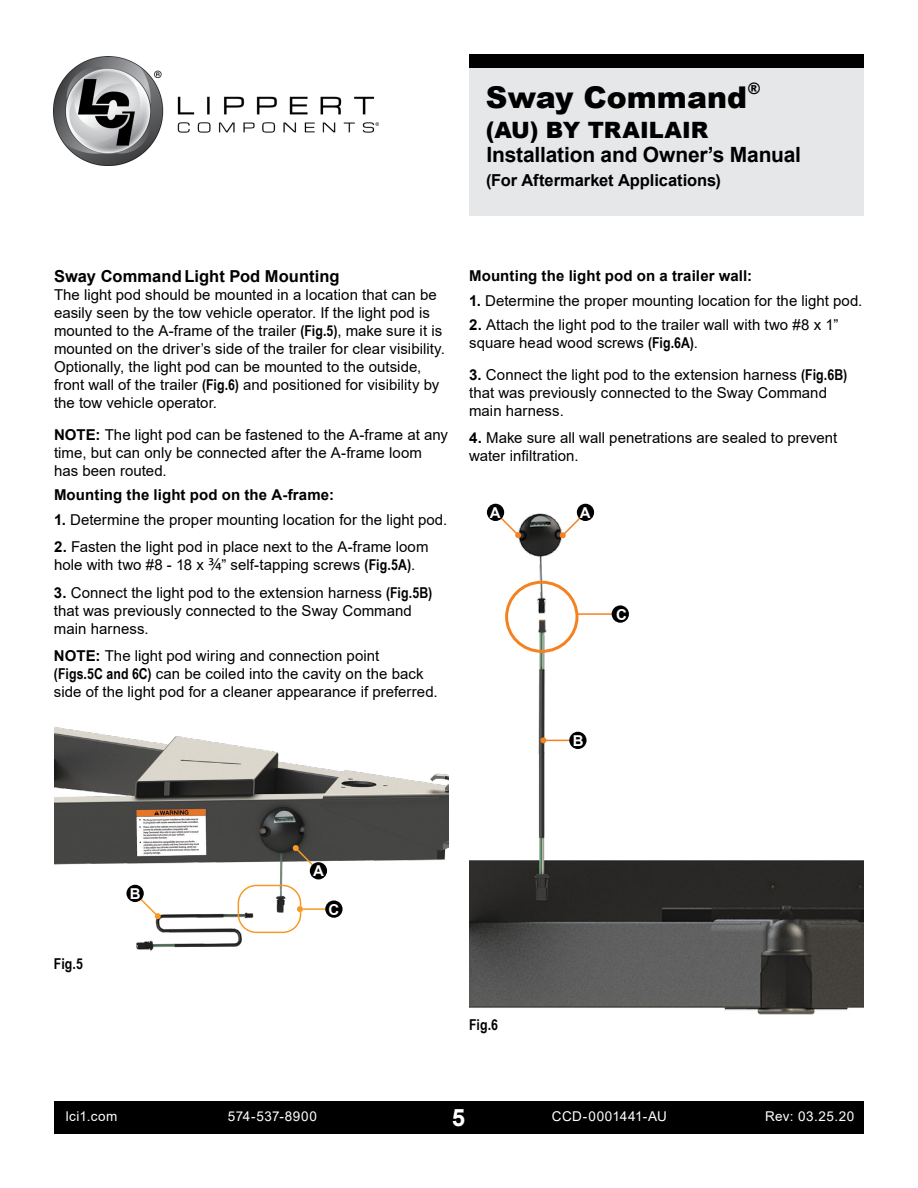
<style>
.page{position:relative;width:918px;height:1188px;background:#fff}
.page>*{position:absolute;margin:0;border:0;box-sizing:border-box;transform-origin:0 0}
.t1{font:900 30px "Arial";color:#000}
.t2{font:700 24px "Arial";color:#fff}
.t3{font:900 22.5px "Arial";color:#000}
.t4{font:700 21px "Arial";letter-spacing:-.01em;color:#000}
.t5{font:700 16.5px "Arial";color:#000}
.t6{font:15px/18px "Arial";letter-spacing:.005em;color:#000}
.t7{font:700 15px "Arial";letter-spacing:.01em;color:#000}
.t8{font:700 15px "Arial Narrow";color:#000}
.t9{font:700 15px "Arial";color:#fff}
.t10{font:13.5px "Arial";letter-spacing:.035em;color:#fff}
.s1{font-family:"Arial Narrow";font-weight:700}
.s2{font-weight:700}
.s3{font-family:"Myriad Pro";font-size:18px}
</style>
<div class="page">
<div style="left:54px;top:1102px;width:810px;height:32px;background:#000"></div>
<img style="left:54px;top:56px;width:325px;height:110px">
<div style="left:469px;top:54px;width:395px;height:162px;background:#e6e7e8"></div>
<div style="left:469px;top:54px;width:395px;height:14px;background:#000"></div>
<img style="left:54px;top:726px;width:395px;height:225px">
<svg style="left:292px;top:845px;width:28px;height:27px"></svg>
<div style="left:310px;top:862px;width:17px;height:17px;background:#000;border-radius:50%"></div>
<svg style="left:133px;top:892px;width:28px;height:27px"></svg>
<div style="left:126px;top:885px;width:18px;height:17px;background:#000;border-radius:50%"></div>
<div style="left:238px;top:885px;width:63px;height:48px;border:2px solid #f89925;border-radius:18px"></div>
<hr style="left:300px;top:908px;width:34px;height:2px;background:#f89925">
<svg style="left:297px;top:906px;width:6px;height:6px"></svg>
<div style="left:325px;top:900px;width:18px;height:18px;background:#000;border-radius:50%"></div>
<img style="left:469px;top:503px;width:395px;height:512px">
<svg style="left:494px;top:511px;width:27px;height:27px"></svg>
<div style="left:487px;top:504px;width:17px;height:17px;background:#000;border-radius:50%"></div>
<svg style="left:559px;top:511px;width:28px;height:28px"></svg>
<div style="left:577px;top:504px;width:17px;height:17px;background:#000;border-radius:50%"></div>
<hr style="left:577px;top:613px;width:40px;height:2px;background:#f58220">
<div style="left:612px;top:605px;width:17px;height:18px;background:#000;border-radius:50%"></div>
<div style="left:505px;top:581px;width:73px;height:72px;border:3px solid #f58220;border-radius:50%"></div>
<hr style="left:543px;top:740px;width:34px;height:1px;background:#f58220">
<svg style="left:540px;top:737px;width:6px;height:6px"></svg>
<div style="left:569px;top:732px;width:18px;height:17px;background:#000;border-radius:50%"></div>
<h1 class="t1" style="left:486px;top:75px;width:276px">Sway Command<sup>®</sup></h1>
<h3 class="t3" style="left:486px;top:113px;width:224px">(AU) BY TRAILAIR</h3>
<h3 class="t4" style="left:487px;top:140px;width:316px">Installation and Owner’s Manual</h3>
<p class="t5" style="left:486px;top:168px;width:236px">(For Aftermarket Applications)</p>
<p class="t5" style="left:54px;top:265px;width:287px">Sway Command Light Pod Mounting</p>
<p class="t6" style="left:54px;top:286px;width:393px">The light pod should be mounted in a location that can be easily seen by the tow vehicle operator. If the light pod is mounted to the A-frame of the trailer <span class="s1">(Fig.5)</span>, make sure it is mounted on the driver’s side of the trailer for clear visibility.<br>Optionally, the light pod can be mounted to the outside, front wall of the trailer <span class="s1">(Fig.6)</span> and positioned for visibility by the tow vehicle operator.</p>
<p class="t6" style="left:54px;top:425px;width:395px"><span class="s2">NOTE:</span> The light pod can be fastened to the A-frame at any time, but can only be connected after the A-frame loom has been routed.</p>
<p class="t7" style="left:54px;top:484px;width:282px">Mounting the light pod on the A-frame:</p>
<p class="t6" style="left:54px;top:511px;width:395px"><span class="s2">1.</span> Determine the proper mounting location for the light pod.</p>
<p class="t6" style="left:54px;top:538px;width:376px"><span class="s2">2.</span> Fasten the light pod in place next to the A-frame loom hole with two #8 - 18 x <span class="s3">3/4</span>” self-tapping screws <span class="s1">(Fig.5A)</span>.</p>
<p class="t6" style="left:54px;top:584px;width:380px"><span class="s2">3.</span> Connect the light pod to the extension harness <span class="s1">(Fig.5B) </span>that was previously connected to the Sway Command main harness.</p>
<p class="t6" style="left:54px;top:647px;width:385px"><span class="s2">NOTE:</span> The light pod wiring and connection point<br><span class="s1">(Figs.5C and 6C)</span> can be coiled into the cavity on the back side of the light pod for a cleaner appearance if preferred.</p>
<p class="t7" style="left:469px;top:265px;width:285px">Mounting the light pod on a trailer wall:</p>
<p class="t6" style="left:469px;top:291px;width:395px"><span class="s2">1.</span> Determine the proper mounting location for the light pod.</p>
<p class="t6" style="left:469px;top:316px;width:371px"><span class="s2">2.</span> Attach the light pod to the trailer wall with two #8 x 1” square head wood screws <span class="s1">(Fig.6A)</span>.</p>
<p class="t6" style="left:469px;top:366px;width:380px"><span class="s2">3.</span> Connect the light pod to the extension harness <span class="s1">(Fig.6B) </span>that was previously connected to the Sway Command main harness.</p>
<p class="t6" style="left:469px;top:429px;width:370px"><span class="s2">4.</span> Make sure all wall penetrations are sealed to prevent water infiltration.</p>
<p class="t9" style="left:490px;top:502px;width:12px">A</p>
<p class="t9" style="left:580px;top:502px;width:12px">A</p>
<p class="t9" style="left:616px;top:604px;width:12px">C</p>
<p class="t9" style="left:573px;top:730px;width:12px">B</p>
<p class="t8" style="left:54px;top:952px;width:31px">Fig.5</p>
<p class="t9" style="left:130px;top:883px;width:12px">B</p>
<p class="t9" style="left:313px;top:860px;width:12px">A</p>
<p class="t9" style="left:328px;top:899px;width:12px">C</p>
<p class="t8" style="left:469px;top:1013px;width:30px">Fig.6</p>
<p class="t10" style="left:66px;top:1107px;width:53px">lci1.com</p>
<p class="t10" style="left:228px;top:1107px;width:91px">574-537-8900</p>
<h2 class="t2" style="left:452px;top:1101px;width:15px">5</h2>
<p class="t10" style="left:552px;top:1107px;width:117px">CCD-0001441-AU</p>
<p class="t10" style="left:765px;top:1107px;width:91px">Rev: 03.25.20</p>
</div>
